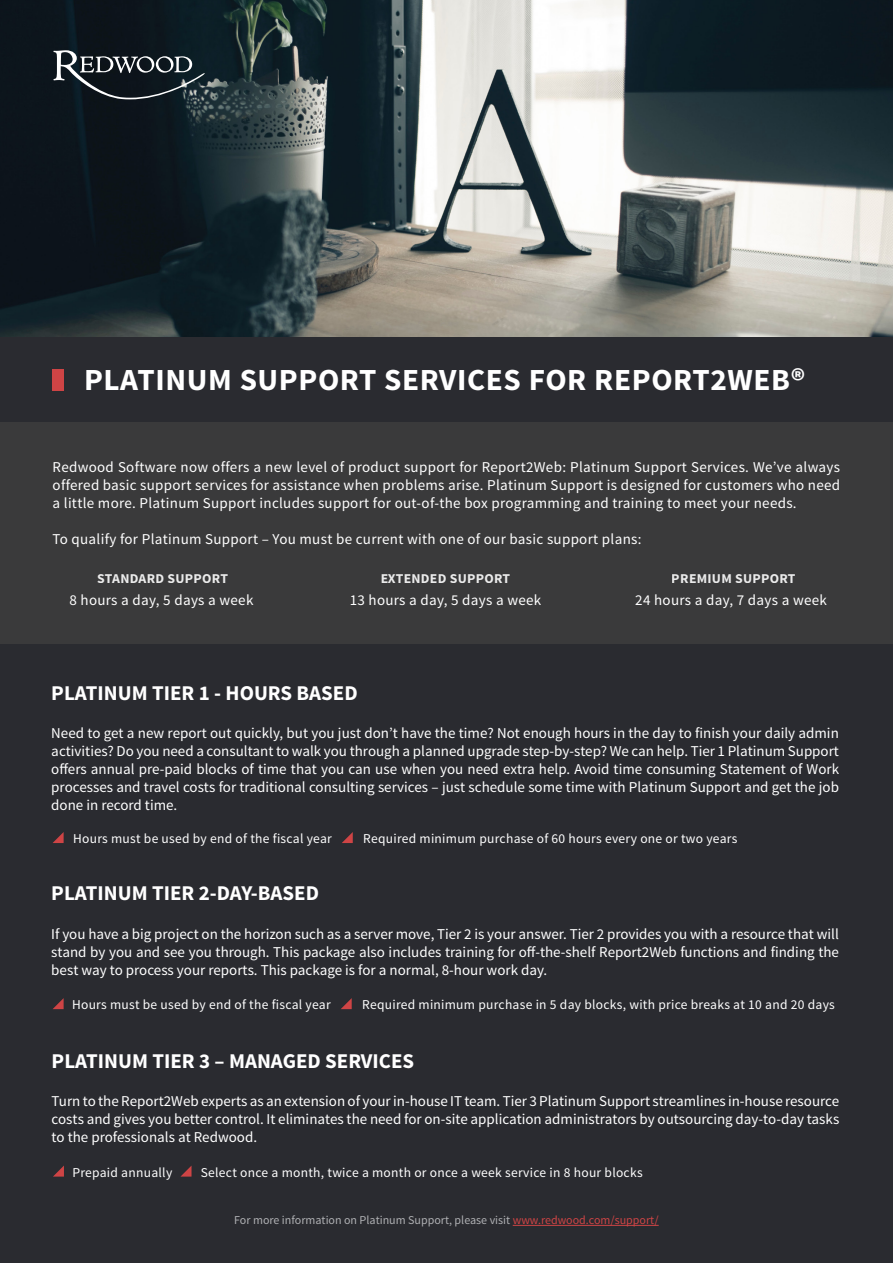
<style>
.page{position:relative;width:893px;height:1263px;background:#fff}
.page>*{position:absolute;margin:0;border:0;box-sizing:border-box;transform-origin:0 0}
.t1{font:700 30.6px "Source Sans Pro";letter-spacing:.02em;color:#fff}
.t2{font:700 21px "Source Sans Pro";color:#fff}
.t3{font:15px/18px "Source Sans Pro";letter-spacing:.01em;color:#fff;text-align:justify}
.t4{font:13.5px "Source Sans Pro";letter-spacing:.02em;color:#fff}
.t5{font:700 13.5px "Source Sans Pro";letter-spacing:.02em;color:#fff}
.t6{font:12px "Source Sans Pro";color:#afb0b3}
.s1{color:#ce4445}
</style>
<div class="page">
<div style="left:0;top:267px;width:893px;height:996px;background:#2a2b30"></div>
<img style="left:0;top:0;width:893px;height:337px">
<div style="left:52px;top:369px;width:11px;height:21px;background:#ce4445"></div>
<div style="left:0;top:422px;width:893px;height:222px;background:#3c3c3c"></div>
<svg style="left:53px;top:50px;width:152px;height:49px;background:#323b41"></svg>
<svg style="left:53px;top:832px;width:11px;height:11px"></svg>
<svg style="left:342px;top:832px;width:11px;height:11px"></svg>
<svg style="left:53px;top:998px;width:11px;height:11px"></svg>
<svg style="left:341px;top:998px;width:11px;height:11px"></svg>
<svg style="left:53px;top:1165px;width:11px;height:11px"></svg>
<svg style="left:181px;top:1165px;width:11px;height:11px"></svg>
<hr style="left:513px;top:1225px;width:146px;height:1px;background:#ce4445">
<p class="t1" style="left:84px;top:360px;width:723px">PLATINUM SUPPORT SERVICES FOR REPORT2WEB®</p>
<p class="t3" style="left:53px;top:458px;width:789px">Redwood Software now offers a new level of product support for Report2Web: Platinum Support Services. We’ve always offered basic support services for assistance when problems arise. Platinum Support is designed for customers who need a little more. Platinum Support includes support for out-of-the box programming and training to meet your needs.</p>
<p class="t3" style="left:53px;top:530px;width:590px">To qualify for Platinum Support – You must be current with one of our basic support plans:</p>
<p class="t5" style="left:97px;top:569px;width:132px">STANDARD SUPPORT</p>
<p class="t5" style="left:380px;top:569px;width:131px">EXTENDED SUPPORT</p>
<p class="t5" style="left:672px;top:569px;width:125px">PREMIUM SUPPORT</p>
<p class="t3" style="left:70px;top:591px;width:185px">8 hours a day, 5 days a week</p>
<p class="t3" style="left:350px;top:591px;width:193px">13 hours a day, 5 days a week</p>
<p class="t3" style="left:635px;top:591px;width:193px">24 hours a day, 7 days a week</p>
<p class="t2" style="left:51px;top:679px;width:308px">PLATINUM TIER 1 - HOURS BASED</p>
<p class="t3" style="left:51px;top:724px;width:789px">Need to get a new report out quickly, but you just don’t have the time? Not enough hours in the day to finish your daily admin activities? Do you need a consultant to walk you through a planned upgrade step-by-step? We can help. Tier 1 Platinum Support offers annual pre-paid blocks of time that you can use when you need extra help. Avoid time consuming Statement of Work processes and travel costs for traditional consulting services – just schedule some time with Platinum Support and get the job done in record time.</p>
<p class="t4" style="left:73px;top:830px;width:260px">Hours must be used by end of the fiscal year</p>
<p class="t4" style="left:363px;top:830px;width:376px">Required minimum purchase of 60 hours every one or two years</p>
<p class="t2" style="left:51px;top:880px;width:269px">PLATINUM TIER 2-DAY-BASED</p>
<p class="t3" style="left:51px;top:925px;width:789px">If you have a big project on the horizon such as a server move, Tier 2 is your answer. Tier 2 provides you with a resource that will stand by you and see you through. This package also includes training for off-the-shelf Report2Web functions and finding the best way to process your reports. This package is for a normal, 8-hour work day.</p>
<p class="t4" style="left:72px;top:996px;width:260px">Hours must be used by end of the fiscal year</p>
<p class="t4" style="left:362px;top:996px;width:474px">Required minimum purchase in 5 day blocks, with price breaks at 10 and 20 days</p>
<p class="t2" style="left:52px;top:1047px;width:364px">PLATINUM TIER 3 – MANAGED SERVICES</p>
<p class="t3" style="left:52px;top:1092px;width:789px">Turn to the Report2Web experts as an extension of your in-house IT team. Tier 3 Platinum Support streamlines in-house resource costs and gives you better control. It eliminates the need for on-site application administrators by outsourcing day-to-day tasks to the professionals at Redwood.</p>
<p class="t4" style="left:72px;top:1164px;width:101px">Prepaid annually</p>
<p class="t4" style="left:201px;top:1164px;width:443px">Select once a month, twice a month or once a week service in 8 hour blocks</p>
<p class="t6" style="left:234px;top:1213px;width:426px">For more information on Platinum Support, please visit <span class="s1">www.redwood.com/support/</span></p>
</div>
